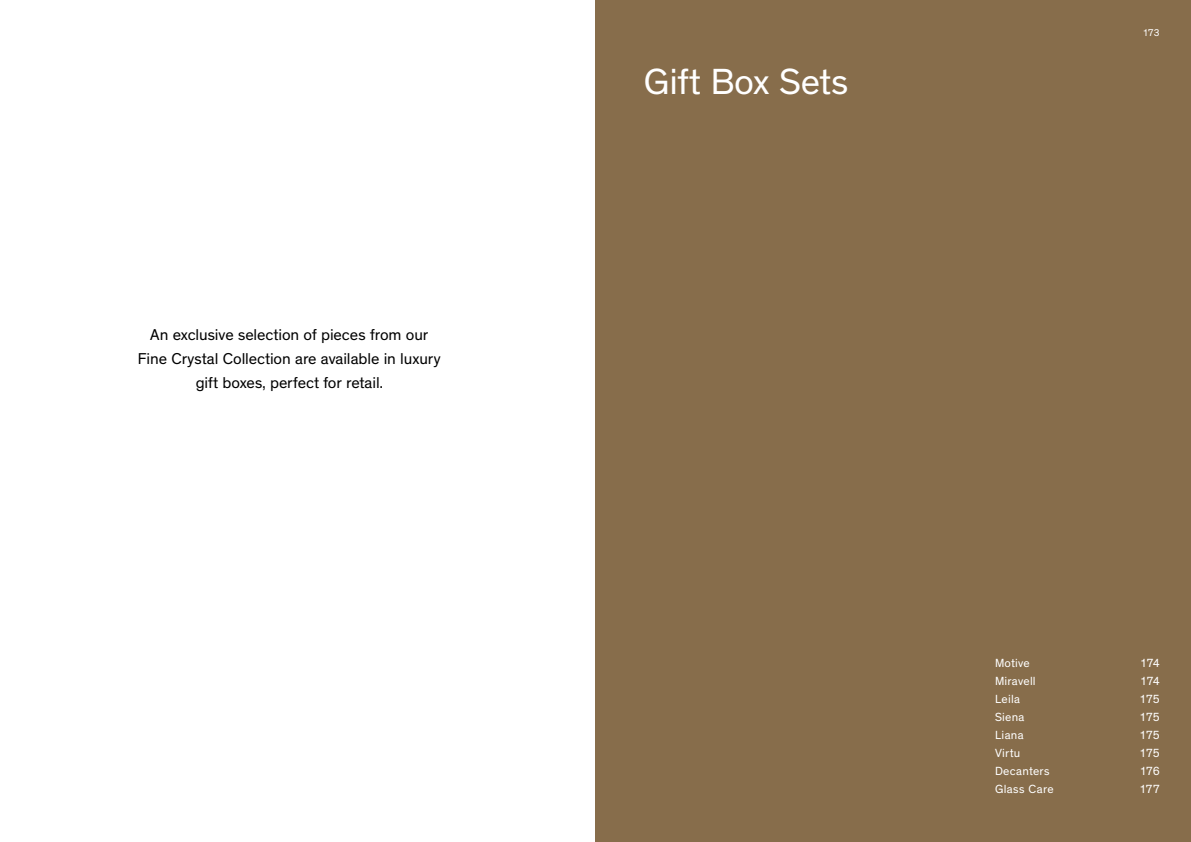
<style>
.page{position:relative;width:1191px;height:842px;background:#fff}
.page>*{position:absolute;margin:0;border:0;box-sizing:border-box;transform-origin:0 0}
.t1{font:37px "Theinhardt";letter-spacing:-.005em;color:#fff}
.t2{font:16px/24px "Theinhardt";letter-spacing:-.005em;color:#000;text-align:center}
.t3{font:12px/18px "Theinhardt";letter-spacing:.02em;color:#fff}
.t4{font:10px "Theinhardt";color:#fff}
</style>
<div class="page">
<div style="left:595px;top:0;width:596px;height:842px;background:#876d4b"></div>
<p class="t2" style="left:138px;top:323px;width:304px">An exclusive selection of pieces from our<br>Fine Crystal Collection are available in luxury gift boxes, perfect for retail.</p>
<h1 class="t1" style="left:643px;top:60px;width:206px">Gift Box Sets</h1>
<p class="t4" style="left:1142px;top:27px;width:19px">173</p>
<p class="t3" style="left:995px;top:654px;width:60px">Motive<br>Miravell<br>Leila<br>Siena<br>Liana<br>Virtu<br>Decanters<br>Glass Care</p>
<p class="t3" style="left:1139px;top:654px;width:22px;text-align:justify">174<br>174<br>175<br>175<br>175<br>175<br>176<br>177</p>
</div>
